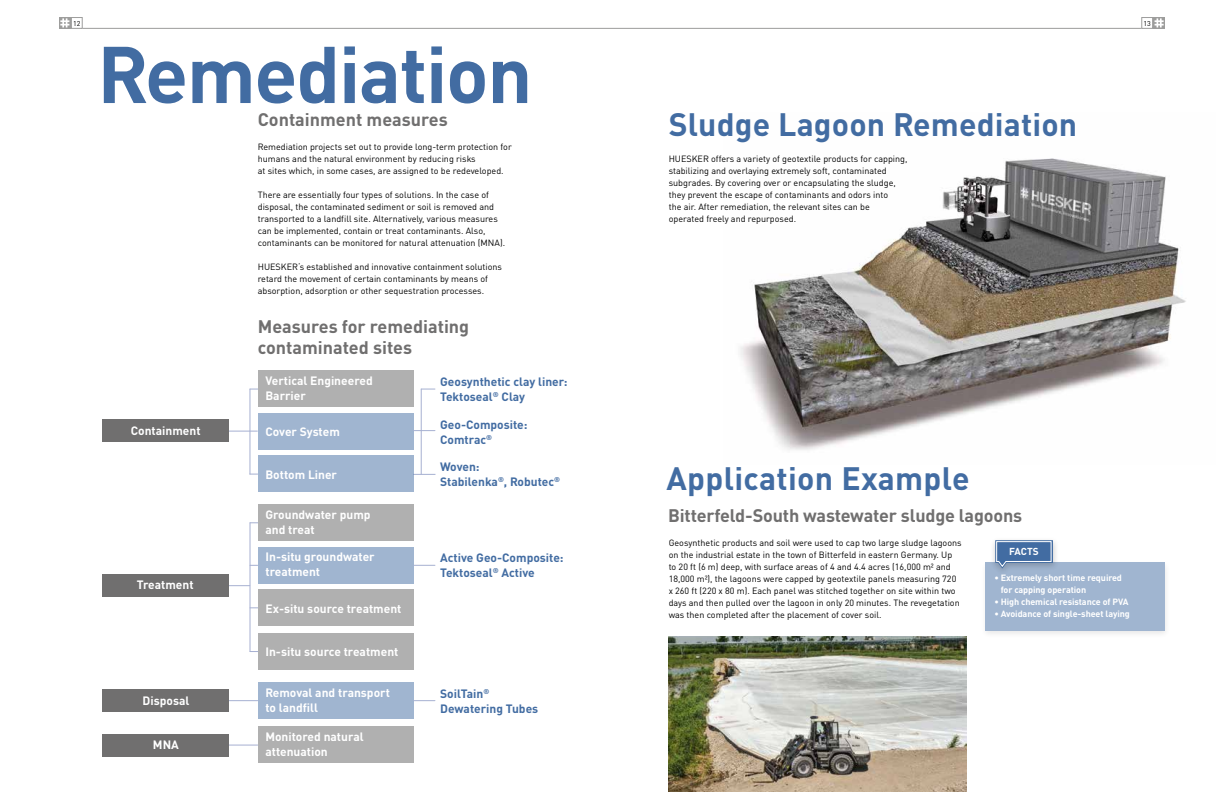
<style>
.page{position:relative;width:1224px;height:792px;background:#fff}
.page>*{position:absolute;margin:0;border:0;box-sizing:border-box;transform-origin:0 0}
.t1{font:700 79px "DINOT";letter-spacing:-.02em;color:#426ca2}
.t2{font:700 32px "DINOT";letter-spacing:.005em;color:#426ca2}
.t3{font:700 18px/20.8px "DINOT";letter-spacing:-.005em;color:#706f6f}
.t4{font:700 12px/15px "DINOT";color:#fff}
.t5{font:700 12px/15px "DINOT";color:#426ca2}
.t6{font:700 10px "DINOT";color:#fff}
.t7{font:9px/12px "DINOT";color:#000}
.t8{font:700 9px/12px "DINOT";letter-spacing:-.01em;color:#fff}
.t9{font:7px "DINOT";color:#000}
</style>
<div class="page">
<img style="left:740px;top:158px;width:446px;height:292px">
<svg style="left:59px;top:17px;width:12px;height:12px"></svg>
<svg style="left:60px;top:18px;width:9px;height:9px"></svg>
<div style="left:71px;top:17px;width:11px;height:12px;border:1px solid #9d9d9c"></div>
<hr style="left:82px;top:28px;width:530px;height:1px;background:#9d9d9c">
<svg style="left:1153px;top:17px;width:12px;height:12px"></svg>
<svg style="left:1155px;top:18px;width:9px;height:9px"></svg>
<div style="left:1142px;top:17px;width:11px;height:12px;border:1px solid #9d9d9c"></div>
<hr style="left:612px;top:28px;width:530px;height:1px;background:#9d9d9c">
<img style="left:669px;top:636px;width:297px;height:156px">
<div style="left:980px;top:559px;width:192px;height:80px;background:#000;opacity:.2"></div>
<div style="left:986px;top:563px;width:179px;height:68px;background:#a0b5d0"></div>
<div style="left:990px;top:537px;width:70px;height:40px;background:#000;opacity:.2"></div>
<svg style="left:995px;top:540px;width:58px;height:29px;background:#6485b0"></svg>
<svg style="left:422px;top:389px;width:13px;height:1px"></svg>
<hr style="left:421px;top:389px;width:1px;height:85px;background:#a6b0d1">
<hr style="left:250px;top:523px;width:1px;height:129px;background:#a6b0d1">
<svg style="left:229px;top:585px;width:21px;height:1px"></svg>
<hr style="left:250px;top:389px;width:1px;height:85px;background:#a6b0d1">
<hr style="left:228px;top:431px;width:30px;height:1px;background:#a6b0d1">
<div style="left:102px;top:574px;width:127px;height:23px;background:#706f6f"></div>
<div style="left:258px;top:370px;width:156px;height:37px;background:#b0b0b0"></div>
<div style="left:258px;top:413px;width:156px;height:37px;background:#a0b5d0"></div>
<div style="left:103px;top:419px;width:126px;height:23px;background:#706f6f"></div>
<div style="left:258px;top:682px;width:156px;height:37px;background:#a0b5d0"></div>
<div style="left:258px;top:726px;width:156px;height:37px;background:#b0b0b0"></div>
<div style="left:258px;top:504px;width:156px;height:37px;background:#b0b0b0"></div>
<div style="left:258px;top:547px;width:156px;height:36px;background:#a0b5d0"></div>
<div style="left:258px;top:589px;width:156px;height:37px;background:#b0b0b0"></div>
<div style="left:258px;top:633px;width:156px;height:37px;background:#b0b0b0"></div>
<svg style="left:414px;top:700px;width:21px;height:1px"></svg>
<svg style="left:414px;top:565px;width:21px;height:1px"></svg>
<svg style="left:414px;top:430px;width:21px;height:1px"></svg>
<svg style="left:414px;top:474px;width:21px;height:1px"></svg>
<hr style="left:228px;top:700px;width:30px;height:1px;background:#a6b0d1">
<hr style="left:228px;top:745px;width:30px;height:1px;background:#a6b0d1">
<div style="left:103px;top:689px;width:126px;height:23px;background:#706f6f"></div>
<div style="left:103px;top:734px;width:126px;height:23px;background:#706f6f"></div>
<div style="left:258px;top:455px;width:156px;height:37px;background:#a0b5d0"></div>
<p class="t9" style="left:73px;top:19px;width:9px">12</p>
<p class="t9" style="left:1144px;top:19px;width:9px">13</p>
<h1 class="t1" style="left:97px;top:23px;width:437px">Remediation</h1>
<h3 class="t3" style="left:258px;top:108px;width:191px">Containment measures</h3>
<p class="t7" style="left:258px;top:140px;width:256px">Remediation projects set out to provide long-term protection for humans and the natural environment by reducing risks<br>at sites which, in some cases, are assigned to be redeveloped.</p>
<p class="t7" style="left:258px;top:188px;width:249px">There are essentially four types of solutions. In the case of disposal, the contaminated sediment or soil is removed and transported to a landfill site. Alternatively, various measures can be implemented, contain or treat contaminants. Also, contaminants can be monitored for natural attenuation (MNA).</p>
<p class="t7" style="left:258px;top:260px;width:246px">HUESKER‘s established and innovative containment solutions retard the movement of certain contaminants by means of absorption, adsorption or other sequestration processes.</p>
<h3 class="t3" style="left:258px;top:316px;width:213px">Measures for remediating contaminated sites</h3>
<h3 class="t4" style="left:265px;top:373px;width:109px">Vertical Engineered<br>Barrier</h3>
<h3 class="t4" style="left:131px;top:423px;width:71px">Containment</h3>
<h3 class="t4" style="left:265px;top:424px;width:76px">Cover System</h3>
<h3 class="t4" style="left:265px;top:467px;width:73px">Bottom Liner</h3>
<h3 class="t4" style="left:265px;top:507px;width:107px">Groundwater pump and treat</h3>
<h3 class="t4" style="left:137px;top:577px;width:58px">Treatment</h3>
<h3 class="t4" style="left:143px;top:692px;width:48px">Disposal</h3>
<h3 class="t4" style="left:153px;top:737px;width:27px">MNA</h3>
<h3 class="t4" style="left:265px;top:549px;width:111px">In-situ groundwater treatment</h3>
<h3 class="t4" style="left:265px;top:600px;width:138px">Ex-situ source treatment</h3>
<h3 class="t4" style="left:265px;top:644px;width:135px">In-situ source treatment</h3>
<h3 class="t4" style="left:265px;top:684px;width:126px">Removal and transport to landfill</h3>
<h3 class="t4" style="left:265px;top:729px;width:100px">Monitored natural attenuation</h3>
<h3 class="t5" style="left:440px;top:374px;width:129px">Geosynthetic clay liner:<br>Tektoseal<sup>®</sup> Clay</h3>
<h3 class="t5" style="left:440px;top:417px;width:89px">Geo-Composite:<br>Comtrac<sup>®</sup></h3>
<h3 class="t5" style="left:440px;top:459px;width:121px">Woven:<br>Stabilenka<sup>®</sup>, Robutec<sup>®</sup></h3>
<h3 class="t5" style="left:440px;top:550px;width:125px">Active Geo-Composite:<br>Tektoseal<sup>®</sup> Active</h3>
<h3 class="t5" style="left:440px;top:686px;width:100px">SoilTain<sup>®<br></sup>Dewatering Tubes</h3>
<h2 class="t2" style="left:669px;top:103px;width:410px">Sludge Lagoon Remediation</h2>
<p class="t7" style="left:669px;top:152px;width:240px">HUESKER offers a variety of geotextile products for capping, stabilizing and overlaying extremely soft, contaminated subgrades. By covering over or encapsulating the sludge, they prevent the escape of contaminants and odors into<br>the air. After remediation, the relevant sites can be operated freely and repurposed.</p>
<h2 class="t2" style="left:667px;top:457px;width:305px">Application Example</h2>
<h3 class="t3" style="left:668px;top:504px;width:356px">Bitterfeld-South wastewater sludge lagoons</h3>
<p class="t7" style="left:669px;top:536px;width:294px">Geosynthetic products and soil were used to cap two large sludge lagoons on the industrial estate in the town of Bitterfeld in eastern Germany. Up to 20 ft (6 m) deep, with surface areas of 4 and 4.4 acres (16,000 m² and 18,000 m²), the lagoons were capped by geotextile panels measuring 720 x 260 ft (220 x 80 m). Each panel was stitched together on site within two days and then pulled over the lagoon in only 20 minutes. The revegetation was then completed after the placement of cover soil.</p>
<p class="t6" style="left:1009px;top:545px;width:31px">FACTS</p>
<p class="t8" style="left:1001px;top:572px;width:123px;text-indent:-6px">• Extremely short time required for capping operation</p>
<p class="t8" style="left:994px;top:596px;width:136px">• High chemical resistance of PVA</p>
<p class="t8" style="left:994px;top:608px;width:137px">• Avoidance of single-sheet laying</p>
</div>
